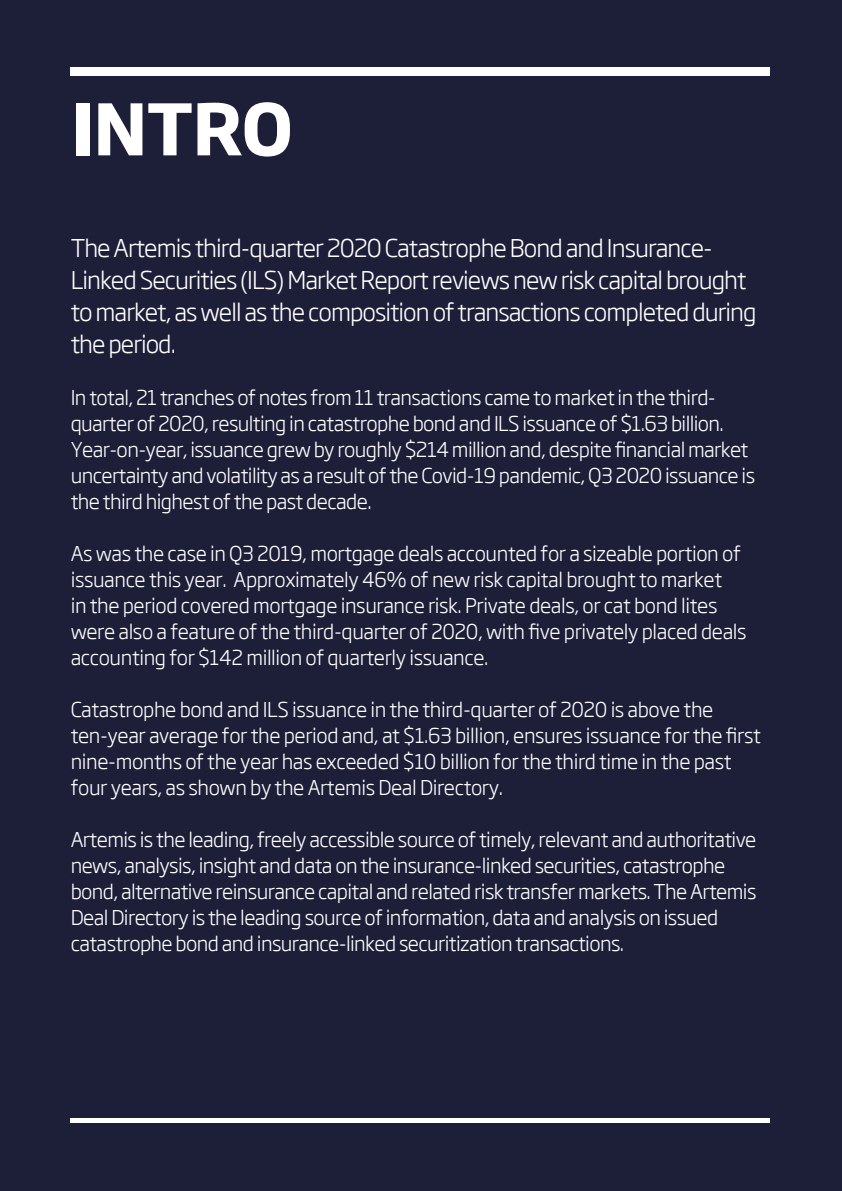
<style>
.page{position:relative;width:842px;height:1191px;background:#1d1e38}
.page>*{position:absolute;margin:0;border:0;box-sizing:border-box;transform-origin:0 0}
.t1{font:700 70px "Soho Gothic Pro";letter-spacing:-.015em;color:#fff}
.t2{font:300 24px/32px "Soho Gothic Pro";letter-spacing:-.04em;color:#fff}
.t3{font:300 20px/26px "Soho Gothic Pro";letter-spacing:-.03em;color:#fff}
</style>
<div class="page">
<div style="left:71px;top:67px;width:699px;height:8px;background:#fff"></div>
<div style="left:71px;top:1118px;width:699px;height:5px;background:#fff"></div>
<h1 class="t1" style="left:71px;top:74px;width:224px">INTRO</h1>
<p class="t2" style="left:71px;top:231px;width:687px">The Artemis third-quarter 2020 Catastrophe Bond and Insurance-Linked Securities (ILS) Market Report reviews new risk capital brought to market, as well as the composition of transactions completed during the period.</p>
<p class="t3" style="left:71px;top:383px;width:686px">In total, 21 tranches of notes from 11 transactions came to market in the third&shy;quarter of 2020, resulting in catastrophe bond and ILS issuance of $1.63 billion.<br>Year-on-year, issuance grew by roughly $214 million and, despite financial market uncertainty and volatility as a result of the Covid-19 pandemic, Q3 2020 issuance is the third highest of the past decade.</p>
<p class="t3" style="left:71px;top:539px;width:677px">As was the case in Q3 2019, mortgage deals accounted for a sizeable portion of issuance this year. Approximately 46% of new risk capital brought to market<br>in the period covered mortgage insurance risk. Private deals, or cat bond lites were also a feature of the third-quarter of 2020, with five privately placed deals accounting for $142 million of quarterly issuance.</p>
<p class="t3" style="left:71px;top:695px;width:692px">Catastrophe bond and ILS issuance in the third-quarter of 2020 is above the ten-year average for the period and, at $1.63 billion, ensures issuance for the first nine-months of the year has exceeded $10 billion for the third time in the past four years, as shown by the Artemis Deal Directory.</p>
<p class="t3" style="left:71px;top:825px;width:687px">Artemis is the leading, freely accessible source of timely, relevant and authoritative news, analysis, insight and data on the insurance-linked securities, catastrophe bond, alternative reinsurance capital and related risk transfer markets. The Artemis Deal Directory is the leading source of information, data and analysis on issued catastrophe bond and insurance-linked securitization transactions.</p>
</div>
